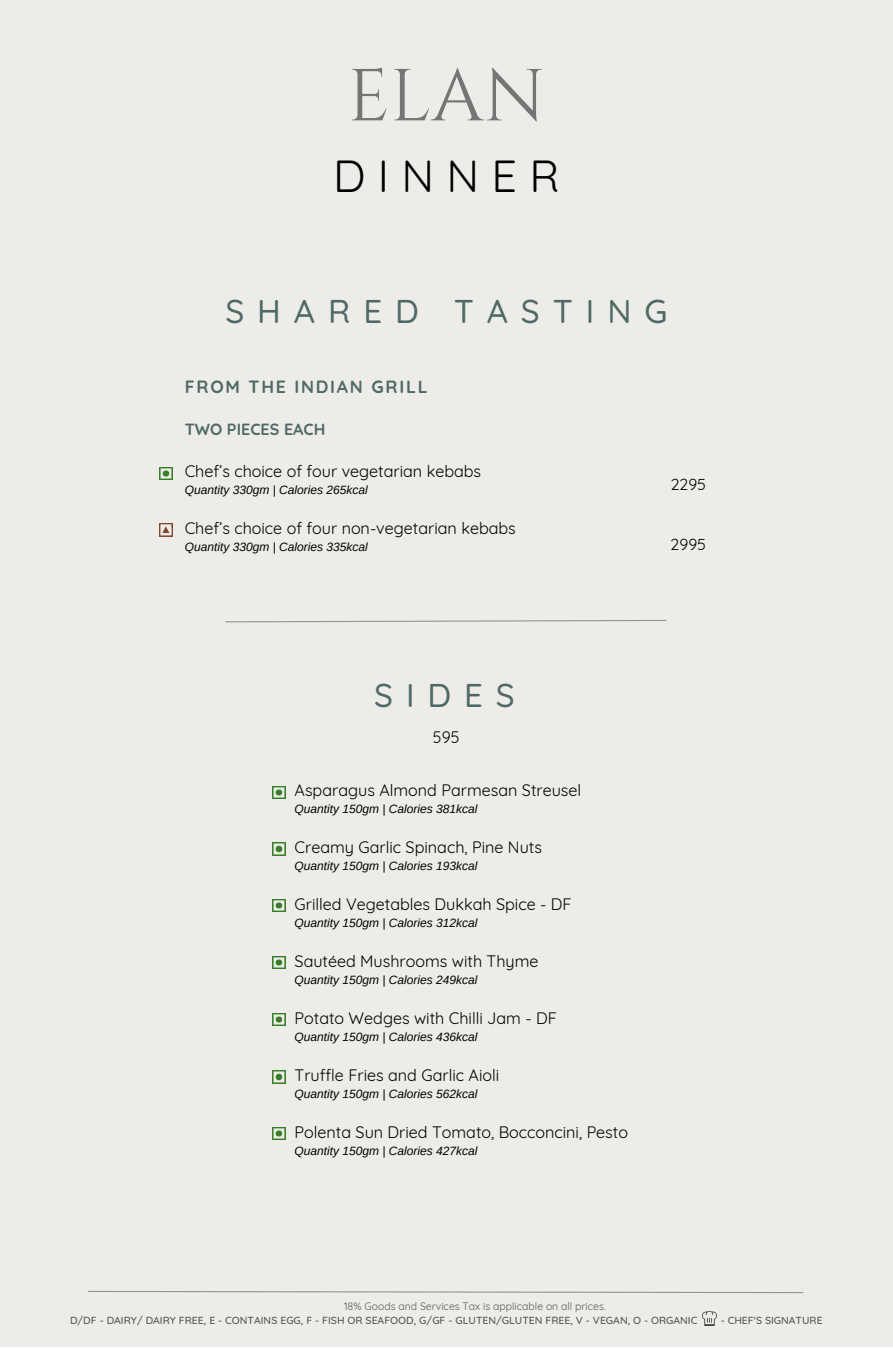
<style>
.page{position:relative;width:893px;height:1348px;background:#fff}
.page>*{position:absolute;margin:0;border:0;box-sizing:border-box;transform-origin:0 0}
.t1{font:73.5px "Cinzel";color:#757575}
.t2{font:45px "Quicksand";letter-spacing:.275em;color:#000}
.t3{font:500 33px "Quicksand";letter-spacing:.39em;color:#4f6a64}
.t4{font:700 17.7px "Quicksand";letter-spacing:.1em;color:#4f6a64}
.t5{font:16.2px "Quicksand";color:#000}
.t6{font:700 16.2px "Quicksand";color:#4f6a64}
.t7{font:15.9px "Quicksand";color:#000}
.t8{font:italic 12px "Arimo";color:#000}
.t9{font:500 10.5px "Quicksand";color:#5a5a5a}
.t10{font:10.5px "Quicksand";color:#5a5a5a}
</style>
<div class="page">
<div style="left:0;top:0;width:892px;height:1347px;background:#edece8"></div>
<svg style="left:225px;top:619px;width:442px;height:4px"></svg>
<svg style="left:160px;top:524px;width:12px;height:12px"></svg>
<svg style="left:160px;top:467px;width:12px;height:12px"></svg>
<svg style="left:273px;top:786px;width:12px;height:12px"></svg>
<svg style="left:273px;top:843px;width:12px;height:12px"></svg>
<svg style="left:273px;top:899px;width:12px;height:13px"></svg>
<svg style="left:273px;top:956px;width:12px;height:12px"></svg>
<svg style="left:273px;top:1013px;width:12px;height:13px"></svg>
<svg style="left:273px;top:1071px;width:12px;height:12px"></svg>
<svg style="left:273px;top:1127px;width:12px;height:13px"></svg>
<svg style="left:87px;top:1290px;width:717px;height:3px"></svg>
<img style="left:702px;top:1311px;width:15px;height:15px">
<p class="t1" style="left:347px;top:49px;width:199px">ELAN</p>
<p class="t2" style="left:333px;top:147px;width:228px">DINNER</p>
<p class="t3" style="left:225px;top:290px;width:443px">SHARED TASTING</p>
<p class="t4" style="left:185px;top:375px;width:244px">FROM THE INDIAN GRILL</p>
<p class="t6" style="left:185px;top:419px;width:142px">TWO PIECES EACH</p>
<p class="t5" style="left:185px;top:461px;width:298px">Chef’s choice of four vegetarian kebabs</p>
<p class="t8" style="left:185px;top:483px;width:184px">Quantity 330gm | Calories 265kcal</p>
<p class="t5" style="left:185px;top:518px;width:332px">Chef’s choice of four non-vegetarian kebabs</p>
<p class="t8" style="left:185px;top:540px;width:184px">Quantity 330gm | Calories 335kcal</p>
<p class="t7" style="left:670px;top:474px;width:37px">2295</p>
<p class="t7" style="left:670px;top:534px;width:37px">2995</p>
<p class="t3" style="left:374px;top:674px;width:142px">SIDES</p>
<p class="t5" style="left:433px;top:727px;width:28px">595</p>
<p class="t5" style="left:294px;top:780px;width:288px">Asparagus Almond Parmesan Streusel</p>
<p class="t8" style="left:294px;top:802px;width:184px">Quantity 150gm | Calories 381kcal</p>
<p class="t5" style="left:294px;top:837px;width:249px">Creamy Garlic Spinach, Pine Nuts</p>
<p class="t8" style="left:294px;top:859px;width:184px">Quantity 150gm | Calories 193kcal</p>
<p class="t5" style="left:294px;top:894px;width:278px">Grilled Vegetables Dukkah Spice - DF</p>
<p class="t8" style="left:294px;top:916px;width:184px">Quantity 150gm | Calories 312kcal</p>
<p class="t5" style="left:294px;top:951px;width:245px">Sautéed Mushrooms with Thyme</p>
<p class="t8" style="left:294px;top:973px;width:184px">Quantity 150gm | Calories 249kcal</p>
<p class="t5" style="left:294px;top:1008px;width:264px">Potato Wedges with Chilli Jam - DF</p>
<p class="t8" style="left:294px;top:1030px;width:184px">Quantity 150gm | Calories 436kcal</p>
<p class="t5" style="left:294px;top:1065px;width:206px">Truffle Fries and Garlic Aioli</p>
<p class="t8" style="left:294px;top:1087px;width:184px">Quantity 150gm | Calories 562kcal</p>
<p class="t5" style="left:294px;top:1122px;width:335px">Polenta Sun Dried Tomato, Bocconcini, Pesto</p>
<p class="t8" style="left:294px;top:1144px;width:184px">Quantity 150gm | Calories 427kcal</p>
<p class="t10" style="left:344px;top:1299px;width:263px">18% Goods and Services Tax is applicable on all prices.</p>
<p class="t9" style="left:70px;top:1313px;width:629px">D/DF - DAIRY/ DAIRY FREE, E - CONTAINS EGG, F - FISH OR SEAFOOD, G/GF - GLUTEN/GLUTEN FREE, V - VEGAN, O - ORGANIC</p>
<p class="t9" style="left:720px;top:1313px;width:103px">- CHEF'S SIGNATURE</p>
</div>
